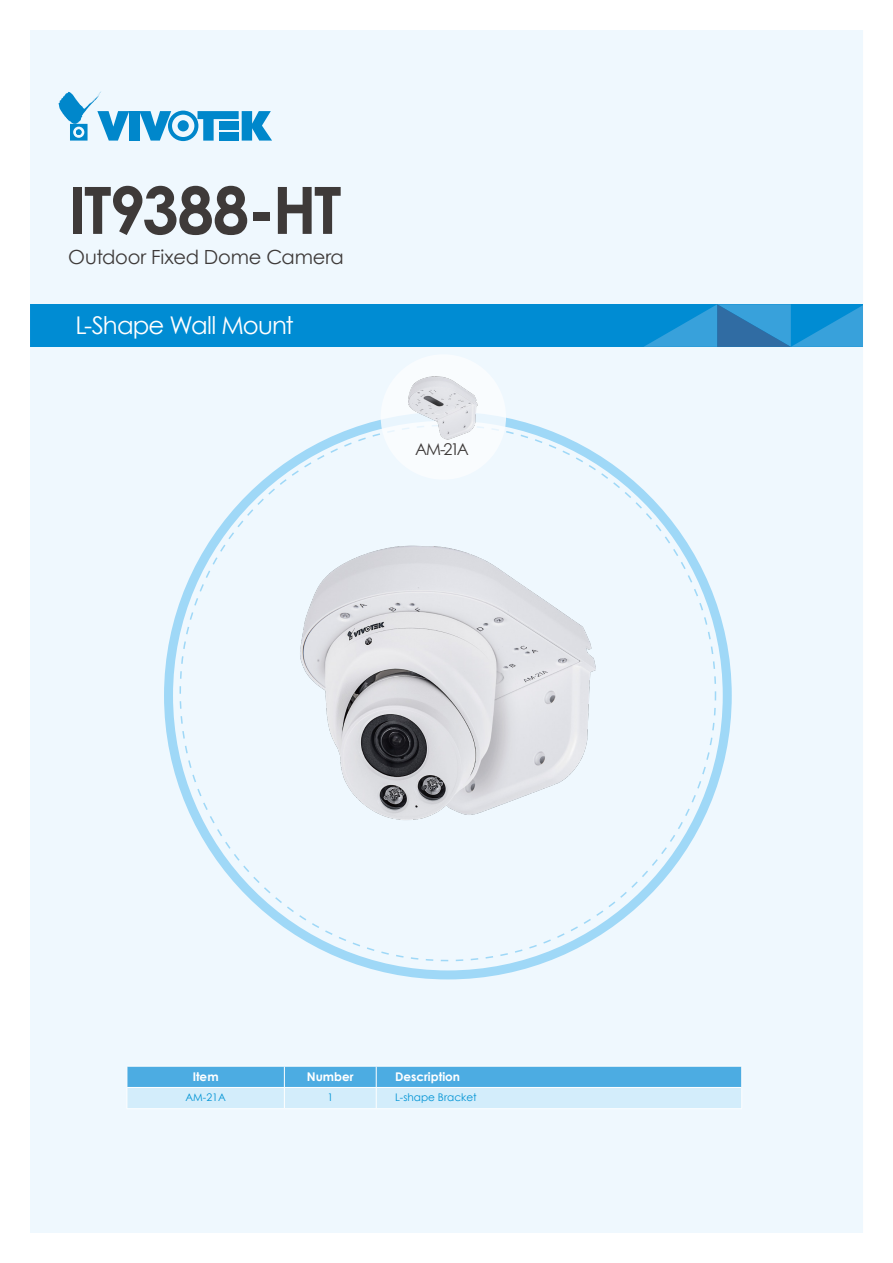
<style>
.page{position:relative;width:893px;height:1263px;background:#fff}
.page>*{position:absolute;margin:0;border:0;box-sizing:border-box;transform-origin:0 0}
.t1{font:700 65.25px "Century Gothic";letter-spacing:-.035em;color:#3e3a39}
.t2{font:24.45px "Century Gothic";letter-spacing:-.035em;color:#fff}
.t3{font:19.5px "Century Gothic";letter-spacing:-.01em;color:#3e3a39}
.t4{font:16.2px "Century Gothic";color:#3e3a39}
.t5{font:700 12px "Century Gothic";color:#fff}
.t6{font:10.5px "Century Gothic";color:#0093d4}
</style>
<div class="page">
<div style="left:30px;top:30px;width:833px;height:1203px;background:#eff8fe"></div>
<div style="left:381px;top:354px;width:125px;height:126px;background:#fcfdff;border-radius:50%"></div>
<img style="left:408px;top:376px;width:70px;height:64px">
<img style="left:290px;top:541px;width:306px;height:303px">
<svg style="left:127px;top:1066px;width:615px;height:42px;background:#91cdee"></svg>
<hr style="left:127px;top:1087px;width:157px;height:1px;background:#fff">
<hr style="left:284px;top:1087px;width:92px;height:1px;background:#fff">
<hr style="left:376px;top:1087px;width:365px;height:1px;background:#fff">
<hr style="left:127px;top:1108px;width:157px;height:1px;background:#fff">
<hr style="left:284px;top:1108px;width:92px;height:1px;background:#fff">
<hr style="left:376px;top:1108px;width:366px;height:1px;background:#fff">
<h1 class="t1" style="left:68px;top:161px;width:275px">IT9388-HT</h1>
<p class="t3" style="left:68px;top:243px;width:277px">Outdoor Fixed Dome Camera</p>
<p class="t2" style="left:76px;top:308px;width:220px">L-Shape Wall Mount</p>
<p class="t4" style="left:415px;top:438px;width:55px">AM-21A</p>
<p class="t5" style="left:193px;top:1068px;width:27px">Item</p>
<p class="t5" style="left:307px;top:1068px;width:48px">Number</p>
<p class="t5" style="left:395px;top:1068px;width:67px">Description</p>
<p class="t6" style="left:185px;top:1090px;width:42px">AM-21A</p>
<p class="t6" style="left:327px;top:1090px;width:7px">1</p>
<p class="t6" style="left:395px;top:1090px;width:83px">L-shape Bracket</p>
</div>
